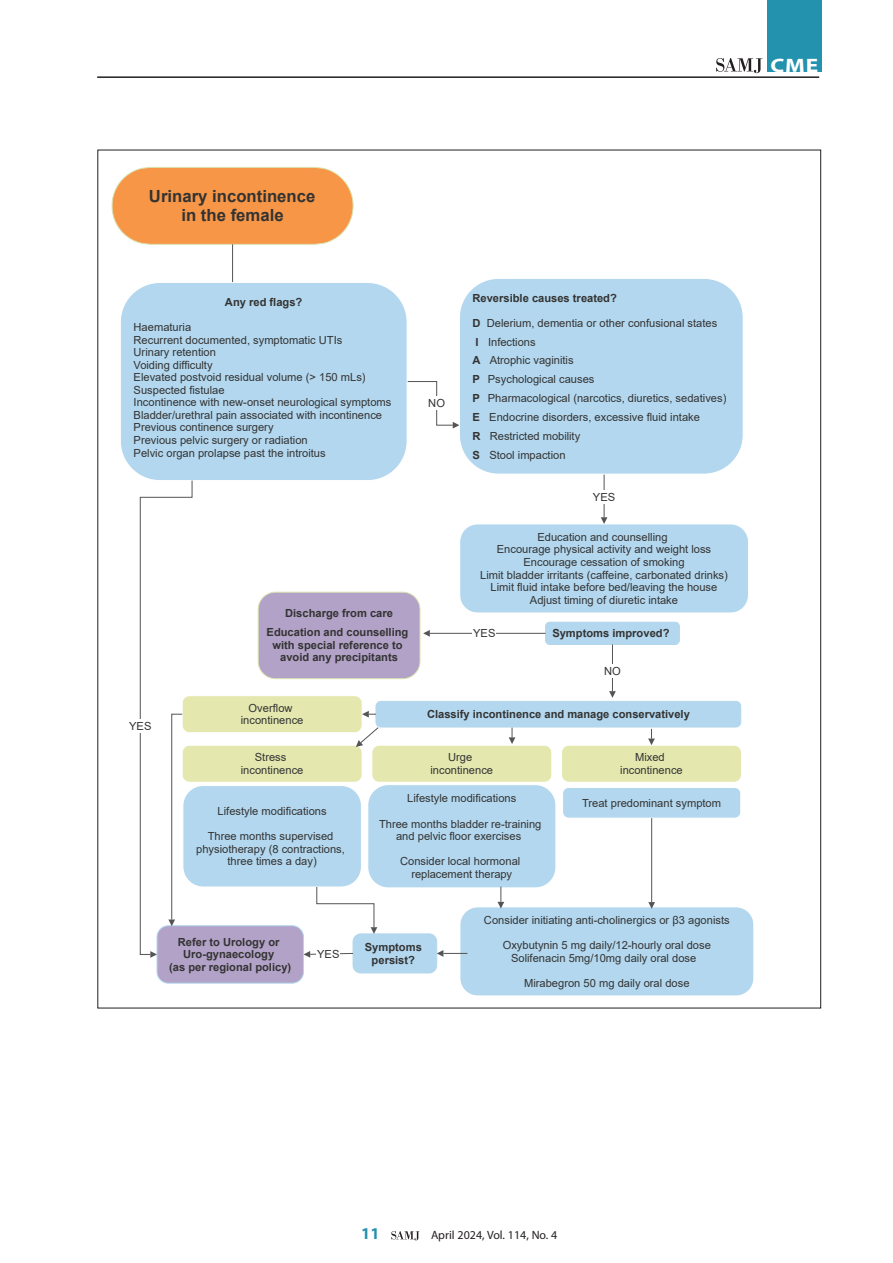
<style>
.page{position:relative;width:893px;height:1263px;background:#fff}
.page>*{position:absolute;margin:0;border:0;box-sizing:border-box;transform-origin:0 0}
.t1{font:700 19.5px "Myriad Pro";color:#fff;scale:1.2 1}
.t2{font:700 16.8px/18.5px "Arial";color:#333;text-align:center}
.t3{font:700 16.5px "Myriad Pro";color:#2392ae}
.t4{font:12px "Myriad Pro";color:#231f20}
.t5{font:11.1px/12.6px "Arial";color:#333;text-align:center}
.t6{font:700 11.1px/12.6px "Arial";color:#333;text-align:center}
.s1{font-weight:700}
</style>
<div class="page">
<svg style="left:391px;top:1231px;width:29px;height:9px"></svg>
<hr style="left:97px;top:76px;width:722px;height:2px;background:#231f20">
<svg style="left:716px;top:58px;width:46px;height:15px"></svg>
<div style="left:767px;top:0;width:54px;height:72px;background:#2392ae"></div>
<svg style="left:408px;top:381px;width:51px;height:47px"></svg>
<div style="left:428px;top:396px;width:18px;height:14px;background:#fff"></div>
<svg style="left:111px;top:167px;width:243px;height:78px;background:#f69f56"></svg>
<hr style="left:232px;top:244px;width:1px;height:42px;background:#545454">
<hr style="left:604px;top:471px;width:1px;height:46px;background:#545454">
<div style="left:121px;top:282px;width:287px;height:198px;background:#b3d7ee"></div>
<div style="left:460px;top:279px;width:283px;height:196px;background:#b3d7ee"></div>
<svg style="left:140px;top:480px;width:614px;height:516px"></svg>
<h1 class="t1" style="left:771px;top:53px;width:41px">CME</h1>
<p class="t2" style="left:149px;top:187px;width:168px">Urinary incontinence in the female</p>
<p class="t6" style="left:225px;top:296px;width:79px">Any red flags?</p>
<p class="t5" style="left:134px;top:321px;width:259px;text-align:left">Haematuria<br>Recurrent documented, symptomatic UTIs<br>Urinary retention<br>Voiding difficulty<br>Elevated postvoid residual volume (&gt; 150 mLs)<br>Suspected fistulae<br>Incontinence with new-onset neurological symptoms Bladder/urethral pain associated with incontinence Previous continence surgery<br>Previous pelvic surgery or radiation<br>Pelvic organ prolapse past the introitus</p>
<p class="t5" style="left:129px;top:719px;width:24px">YES</p>
<p class="t6" style="left:267px;top:604px;width:143px;line-height:18.9px">Discharge from care<br>Education and counselling</p>
<p class="t6" style="left:272px;top:639px;width:132px">with special reference to avoid any precipitants</p>
<p class="t5" style="left:241px;top:701px;width:64px">Overflow incontinence</p>
<p class="t5" style="left:241px;top:751px;width:64px">Stress incontinence</p>
<p class="t5" style="left:428px;top:397px;width:18px">NO</p>
<p class="t6" style="left:472px;top:292px;width:146px">Reversible causes treated?</p>
<p class="t5" style="left:472px;top:313px;width:255px;line-height:18.9px;text-align:left"><span class="s1">D</span> Delerium, dementia or other confusional states<br><span class="s1">I</span> Infections<br><span class="s1">A</span> Atrophic vaginitis<br><span class="s1">P</span> Psychological causes<br><span class="s1">P</span> Pharmacological (narcotics, diuretics, sedatives)<br><span class="s1">E</span> Endocrine disorders, excessive fluid intake<br><span class="s1">R</span> Restricted mobility<br><span class="s1">S</span> Stool impaction</p>
<p class="t5" style="left:593px;top:491px;width:24px">YES</p>
<p class="t5" style="left:480px;top:531px;width:249px">Education and counselling<br>Encourage physical activity and weight loss Encourage cessation of smoking<br>Limit bladder irritants (caffeine, carbonated drinks)<br>Limit fluid intake before bed/leaving the house Adjust timing of diuretic intake</p>
<p class="t5" style="left:473px;top:627px;width:24px">YES</p>
<p class="t6" style="left:552px;top:627px;width:119px">Symptoms improved?</p>
<p class="t5" style="left:604px;top:665px;width:18px">NO</p>
<p class="t6" style="left:427px;top:708px;width:264px">Classify incontinence and manage conservatively</p>
<p class="t5" style="left:430px;top:751px;width:64px">Urge incontinence</p>
<p class="t5" style="left:620px;top:751px;width:64px">Mixed incontinence</p>
<p class="t5" style="left:218px;top:805px;width:111px">Lifestyle modifications</p>
<p class="t5" style="left:196px;top:830px;width:150px">Three months supervised physiotherapy (8 contractions, three times a day)</p>
<p class="t6" style="left:169px;top:936px;width:124px">Refer to Urology or<br>Uro-gynaecology<br>(as per regional policy)</p>
<p class="t5" style="left:317px;top:947px;width:24px">YES</p>
<p class="t5" style="left:407px;top:792px;width:111px">Lifestyle modifications</p>
<p class="t5" style="left:379px;top:817px;width:164px">Three months bladder re-training and pelvic floor exercises</p>
<p class="t5" style="left:400px;top:855px;width:122px">Consider local hormonal replacement therapy</p>
<p class="t5" style="left:582px;top:796px;width:141px">Treat predominant symptom</p>
<p class="t6" style="left:365px;top:941px;width:59px">Symptoms persist?</p>
<p class="t5" style="left:484px;top:913px;width:247px">Consider initiating anti-cholinergics or β3 agonists</p>
<p class="t5" style="left:503px;top:939px;width:210px">Oxybutynin 5 mg daily/12-hourly oral dose<br>Solifenacin 5mg/10mg daily oral dose</p>
<p class="t5" style="left:524px;top:976px;width:167px">Mirabegron 50 mg daily oral dose</p>
<h3 class="t3" style="left:361px;top:1223px;width:20px">11</h3>
<p class="t4" style="left:431px;top:1228px;width:128px">April 2024, Vol. 114, No. 4</p>
</div>
